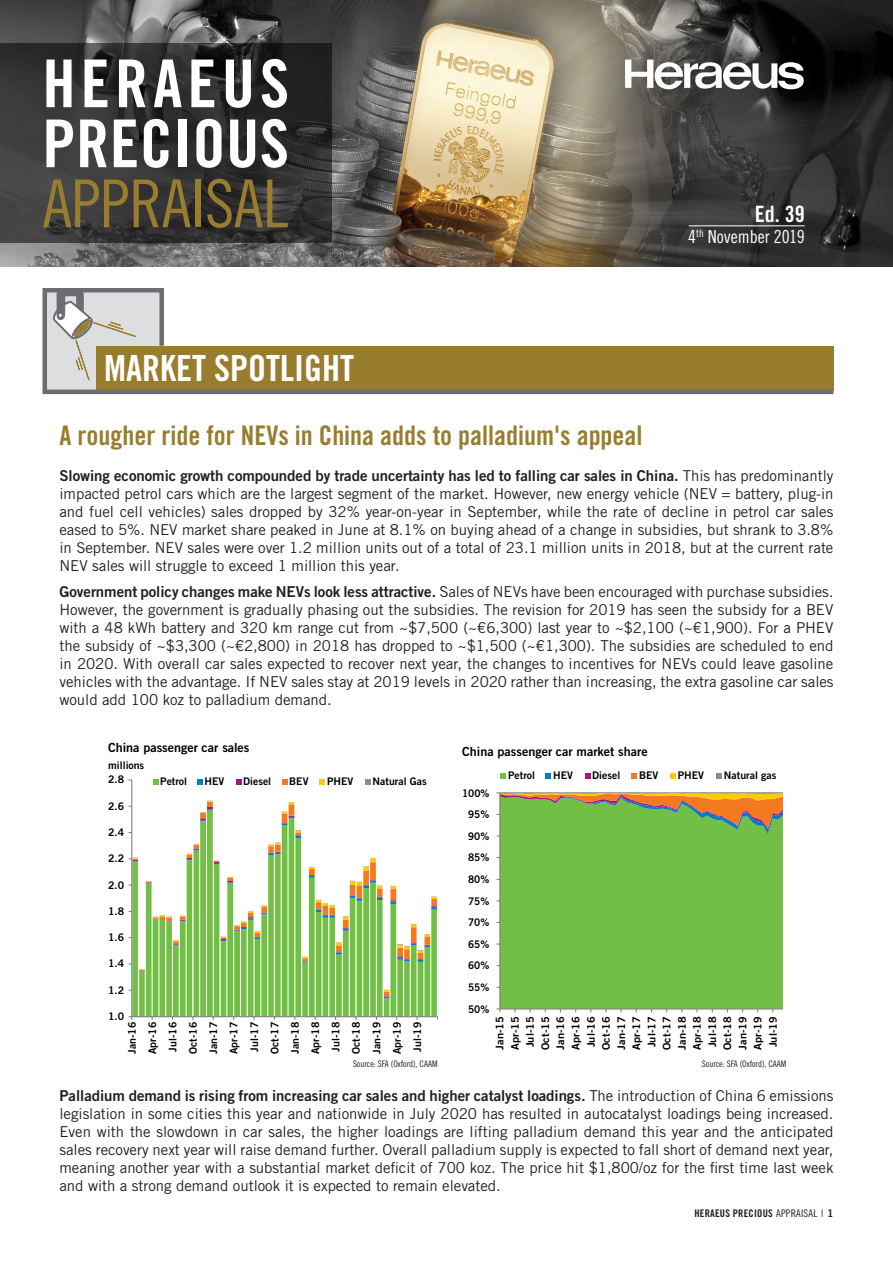
<style>
.page{position:relative;width:893px;height:1263px;background:#fff}
.page>*{position:absolute;margin:0;border:0;box-sizing:border-box;transform-origin:0 0}
.t1{font:66px "Trade Gothic LT Std Cn 18";letter-spacing:-.005em;color:#997d2e}
.t2{font:66px "Trade Gothic LT Std Bd Cn 20";letter-spacing:.01em;color:#fff}
.t3{font:66px "Trade Gothic LT Std Bd Cn 20";letter-spacing:.075em;color:#fff}
.Kapitel_groß{font:36px "Trade Gothic LT Std Bd Cn 20";color:#fff}
.Headline{font:27px "Trade Gothic LT Std Bd Cn 20";color:#997d2e}
.t4{font:22.5px "Trade Gothic LT Std Bd Cn 20";color:#fff}
.t5{font:18px "Trade Gothic LT Std Cn 18";color:#fff}
.Paragraph_Style_2{font:15px/18px "Trade Gothic LT Std";letter-spacing:-.005em;color:#231f20;text-align:justify}
.t6{font:12.6px "Trade Gothic LT Std Bd 2";color:#000001}
.t7{font:10.5px/20.4px "Trade Gothic LT Std Bd 2";color:#000001;text-align:justify}
.t8{font:10.5px/15.1px "Trade Gothic LT Std Bd 2";color:#000001;text-align:justify;scale:1.05 1}
.t9{font:10.5px "Trade Gothic LT Std Bd 2";color:#000001;scale:.96 1}
.t10{font:10.5px "Trade Gothic LT Std Bd Cn 20";letter-spacing:.02em;color:#231f20}
.Copy{font:9px "Trade Gothic LT Std Cn 18";letter-spacing:-.005em;color:#231f20}
.s1{font-family:"Trade Gothic LT Std Bd 2"}
.s2{font-family:"Trade Gothic LT Std Cn 18"}
.s3{font-family:"Trade Gothic LT Std";font-weight:300}
</style>
<div class="page">
<img style="left:0;top:0;width:893px;height:267px">
<svg style="left:625px;top:60px;width:179px;height:29px"></svg>
<svg style="left:0;top:44px;width:332px;height:199px;background:#323131"></svg>
<svg style="left:42px;top:288px;width:792px;height:107px"></svg>
<svg style="left:53px;top:292px;width:83px;height:92px;background:#c4bead"></svg>
<hr style="left:689px;top:225px;width:116px;height:1px;background:#fff">
<svg style="left:132px;top:996px;width:305px;height:20px;background:#88c962"></svg>
<svg style="left:132px;top:801px;width:305px;height:195px"></svg>
<svg style="left:200px;top:800px;width:13px;height:21px"></svg>
<svg style="left:268px;top:811px;width:33px;height:35px"></svg>
<svg style="left:187px;top:844px;width:12px;height:16px"></svg>
<svg style="left:214px;top:860px;width:5px;height:4px"></svg>
<svg style="left:363px;top:858px;width:13px;height:12px"></svg>
<svg style="left:309px;top:867px;width:6px;height:2px"></svg>
<svg style="left:227px;top:877px;width:6px;height:6px"></svg>
<svg style="left:146px;top:881px;width:6px;height:4px"></svg>
<svg style="left:350px;top:880px;width:33px;height:8px"></svg>
<svg style="left:390px;top:886px;width:6px;height:3px"></svg>
<svg style="left:431px;top:896px;width:6px;height:3px"></svg>
<svg style="left:316px;top:900px;width:19px;height:18px"></svg>
<svg style="left:180px;top:915px;width:6px;height:7px"></svg>
<svg style="left:343px;top:916px;width:6px;height:4px"></svg>
<svg style="left:153px;top:915px;width:19px;height:8px"></svg>
<svg style="left:411px;top:924px;width:6px;height:3px"></svg>
<svg style="left:234px;top:905px;width:33px;height:34px"></svg>
<svg style="left:424px;top:934px;width:6px;height:2px"></svg>
<svg style="left:221px;top:936px;width:5px;height:5px"></svg>
<svg style="left:173px;top:940px;width:6px;height:6px"></svg>
<svg style="left:336px;top:942px;width:6px;height:3px"></svg>
<svg style="left:397px;top:942px;width:33px;height:20px"></svg>
<svg style="left:302px;top:956px;width:6px;height:6px"></svg>
<svg style="left:139px;top:969px;width:6px;height:3px"></svg>
<svg style="left:384px;top:990px;width:5px;height:8px"></svg>
<hr style="left:131px;top:780px;width:1px;height:237px;background:#7c7f80">
<svg style="left:129px;top:857px;width:9px;height:5px"></svg>
<hr style="left:132px;top:1016px;width:305px;height:1px;background:#7c7f80">
<svg style="left:153px;top:779px;width:5px;height:6px"></svg>
<svg style="left:197px;top:779px;width:6px;height:6px"></svg>
<svg style="left:236px;top:779px;width:5px;height:6px"></svg>
<svg style="left:282px;top:779px;width:5px;height:6px"></svg>
<svg style="left:320px;top:779px;width:5px;height:6px"></svg>
<svg style="left:365px;top:779px;width:6px;height:6px"></svg>
<div style="left:500px;top:836px;width:283px;height:172px;background:#71bf44"></div>
<hr style="left:499px;top:793px;width:1px;height:216px;background:#7e8182">
<svg style="left:496px;top:792px;width:287px;height:44px;background:#95aa49"></svg>
<hr style="left:500px;top:1008px;width:283px;height:1px;background:#7e8182">
<svg style="left:501px;top:773px;width:5px;height:5px"></svg>
<svg style="left:546px;top:773px;width:5px;height:5px"></svg>
<svg style="left:585px;top:773px;width:5px;height:5px"></svg>
<svg style="left:632px;top:773px;width:5px;height:5px"></svg>
<svg style="left:670px;top:773px;width:6px;height:5px"></svg>
<svg style="left:717px;top:773px;width:5px;height:5px"></svg>
<p class="t3" style="left:43px;top:44px;width:248px">HERAEUS</p>
<p class="t2" style="left:43px;top:104px;width:248px">PRECIOUS</p>
<p class="t1" style="left:43px;top:164px;width:247px">APPRAISAL</p>
<p class="Kapitel_groß" style="left:104px;top:346px;width:251px">MARKET SPOTLIGHT</p>
<p class="Headline" style="left:60px;top:419px;width:585px">A rougher ride for NEVs in China adds to palladium's appeal</p>
<p class="t4" style="left:755px;top:200px;width:51px">Ed. 39</p>
<p class="t5" style="left:688px;top:226px;width:118px">4<sup>th</sup> November 2019</p>
<p class="Paragraph_Style_2" style="left:60px;top:466px;width:775px"><span class="s1">Slowing economic growth compounded by trade uncertainty has led to falling car sales in China.</span> This has predominantly impacted petrol cars which are the largest segment of the market. However, new energy vehicle (NEV = battery, plug-in and fuel cell vehicles) sales dropped by 32% year-on-year in September, while the rate of decline in petrol car sales eased to 5%. NEV market share peaked in June at 8.1% on buying ahead of a change in subsidies, but shrank to 3.8% in September. NEV sales were over 1.2 million units out of a total of 23.1 million units in 2018, but at the current rate NEV sales will struggle to exceed 1 million this year.</p>
<p class="Paragraph_Style_2" style="left:60px;top:583px;width:775px"><span class="s1">Government policy changes make NEVs look less attractive.</span> Sales of NEVs have been encouraged with purchase subsidies.<br>However, the government is gradually phasing out the subsidies. The revision for 2019 has seen the subsidy for a BEV with a 48 kWh battery and 320 km range cut from ~$7,500 (~€6,300) last year to ~$2,100 (~€1,900). For a PHEV the subsidy of ~$3,300 (~€2,800) in 2018 has dropped to ~$1,500 (~€1,300). The subsidies are scheduled to end in 2020. With overall car sales expected to recover next year, the changes to incentives for NEVs could leave gasoline vehicles with the advantage. If NEV sales stay at 2019 levels in 2020 rather than increasing, the extra gasoline car sales would add 100 koz to palladium demand.</p>
<p class="t6" style="left:108px;top:740px;width:143px">China passenger car sales</p>
<p class="t7" style="left:160px;top:771px;width:28px">Petrol</p>
<p class="t7" style="left:205px;top:771px;width:21px">HEV</p>
<p class="t7" style="left:243px;top:771px;width:30px">Diesel</p>
<p class="t7" style="left:289px;top:771px;width:21px">BEV</p>
<p class="t7" style="left:327px;top:771px;width:28px">PHEV</p>
<p class="t7" style="left:373px;top:771px;width:56px">Natural Gas</p>
<p class="t7" style="left:108px;top:754px;width:38px">millions</p>
<p class="t7" style="left:108px;top:769px;width:18px">2.8</p>
<p class="t7" style="left:108px;top:795px;width:18px">2.6</p>
<p class="t7" style="left:108px;top:822px;width:18px">2.4</p>
<p class="t7" style="left:108px;top:848px;width:18px">2.2</p>
<p class="t7" style="left:108px;top:874px;width:18px">2.0</p>
<p class="t7" style="left:108px;top:901px;width:18px">1.8</p>
<p class="t7" style="left:108px;top:927px;width:18px">1.6</p>
<p class="t7" style="left:108px;top:953px;width:18px">1.4</p>
<p class="t7" style="left:108px;top:979px;width:18px">1.2</p>
<p class="t7" style="left:108px;top:1006px;width:18px">1.0</p>
<p class="t7" style="left:122px;top:1054px;width:34px;rotate:-90deg">Jan-16<br>Apr-16<br>Jul-16<br>Oct-16<br>Jan-17<br>Apr-17<br>Jul-17<br>Oct-17<br>Jan-18<br>Apr-18<br>Jul-18<br>Oct-18<br>Jan-19<br>Apr-19<br>Jul-19</p>
<p class="Copy" style="left:353px;top:1058px;width:86px">Source: SFA (Oxford), CAAM</p>
<p class="t6" style="left:462px;top:743px;width:187px">China passenger car market share</p>
<p class="t7" style="left:508px;top:765px;width:28px">Petrol</p>
<p class="t7" style="left:553px;top:765px;width:21px">HEV</p>
<p class="t7" style="left:592px;top:765px;width:30px">Diesel</p>
<p class="t7" style="left:639px;top:765px;width:21px">BEV</p>
<p class="t7" style="left:678px;top:765px;width:28px">PHEV</p>
<p class="t7" style="left:724px;top:765px;width:54px">Natural gas</p>
<p class="t9" style="left:462px;top:786px;width:30px">100%</p>
<p class="t9" style="left:468px;top:808px;width:24px">95%</p>
<p class="t9" style="left:468px;top:829px;width:24px">90%</p>
<p class="t9" style="left:468px;top:851px;width:24px">85%</p>
<p class="t9" style="left:468px;top:873px;width:24px">80%</p>
<p class="t9" style="left:468px;top:894px;width:24px">75%</p>
<p class="t9" style="left:468px;top:916px;width:24px">70%</p>
<p class="t9" style="left:468px;top:937px;width:24px">65%</p>
<p class="t9" style="left:468px;top:959px;width:24px">60%</p>
<p class="t9" style="left:468px;top:981px;width:24px">55%</p>
<p class="t9" style="left:468px;top:1002px;width:24px">50%</p>
<p class="t8" style="left:492px;top:1050px;width:34px;rotate:-90deg">Jan-15<br>Apr-15<br>Jul-15<br>Oct-15<br>Jan-16<br>Apr-16<br>Jul-16<br>Oct-16<br>Jan-17<br>Apr-17<br>Jul-17<br>Oct-17<br>Jan-18<br>Apr-18<br>Jul-18<br>Oct-18<br>Jan-19<br>Apr-19<br>Jul-19</p>
<p class="Copy" style="left:702px;top:1058px;width:86px">Source: SFA (Oxford), CAAM</p>
<p class="Paragraph_Style_2" style="left:60px;top:1086px;width:775px"><span class="s1">Palladium demand is rising from increasing car sales and higher catalyst loadings.</span> The introduction of China 6 emissions legislation in some cities this year and nationwide in July 2020 has resulted in autocatalyst loadings being increased.<br>Even with the slowdown in car sales, the higher loadings are lifting palladium demand this year and the anticipated sales recovery next year will raise demand further. Overall palladium supply is expected to fall short of demand next year, meaning another year with a substantial market deficit of 700 koz. The price hit $1,800/oz for the first time last week and with a strong demand outlook it is expected to remain elevated.</p>
<p class="t10" style="left:694px;top:1207px;width:141px">HERAEUS PRECIOUS <span class="s2">APPRAISAL</span> <span class="s3">I</span> <span class="s1">1</span></p>
</div>
